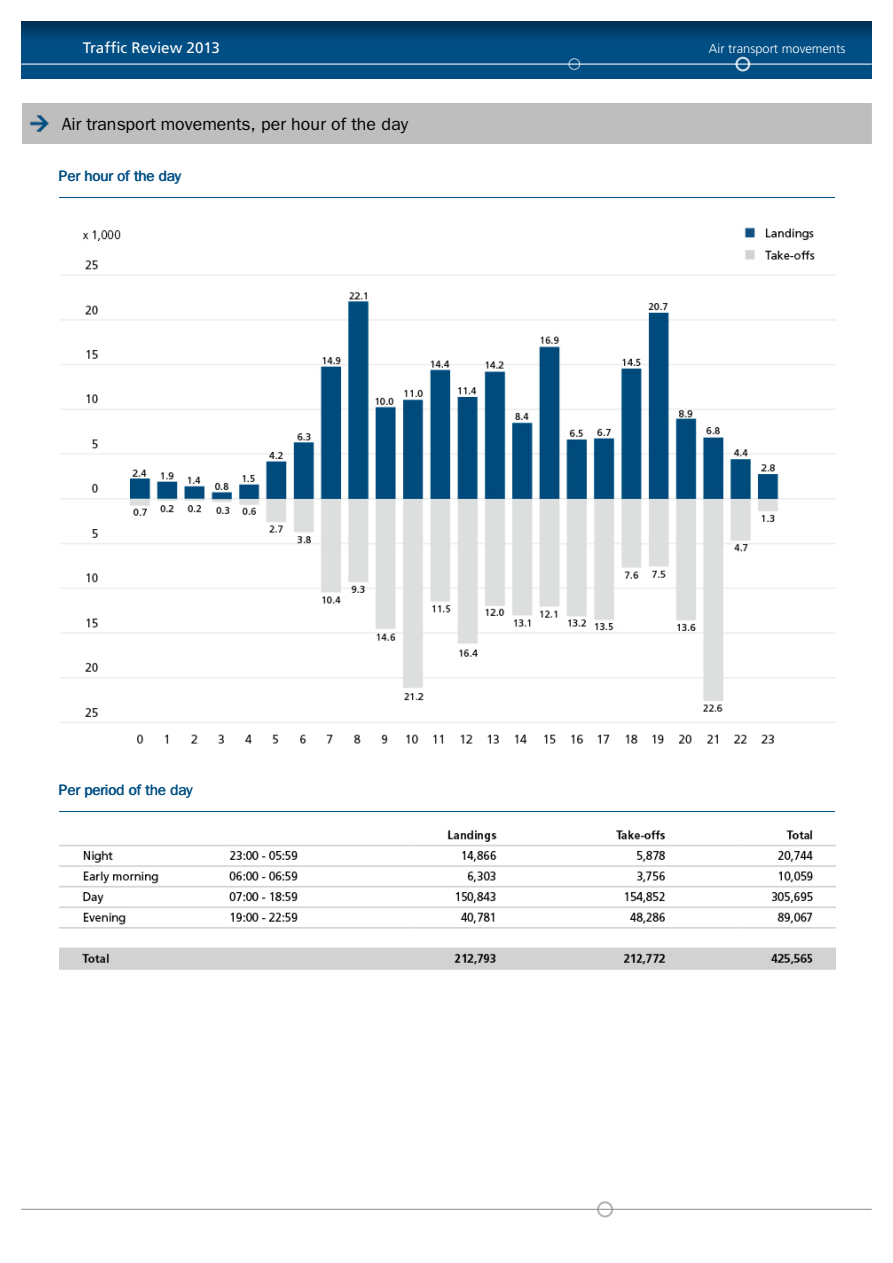
<style>
.page{position:relative;width:893px;height:1263px;background:#fff}
.page>*{position:absolute;margin:0;border:0;box-sizing:border-box;transform-origin:0 0}
.t1{font:17.7px "Wen Quan Yi Zen Hei";letter-spacing:.01em;color:#000}
.t2{font:15.3px "Frutiger";color:#fff}
.t3{font:15px "Wen Quan Yi Zen Hei";letter-spacing:-.01em;color:#004f84}
.t4{font:300 12.9px "Frutiger";color:#fff}
</style>
<div class="page">
<div style="left:22px;top:102px;width:850px;height:43px;background:#bebebe"></div>
<img style="left:30px;top:115px;width:19px;height:17px">
<hr style="left:22px;top:102px;width:850px;height:1px;background:#fff">
<hr style="left:22px;top:144px;width:850px;height:1px;background:#fff">
<img style="left:59px;top:227px;width:776px;height:517px">
<hr style="left:59px;top:197px;width:776px;height:1px;background:#004f84">
<hr style="left:59px;top:811px;width:776px;height:1px;background:#004f84">
<img style="left:59px;top:830px;width:776px;height:139px">
<div style="left:597px;top:1201px;width:16px;height:16px;border:2px solid #919291;border-radius:50%"></div>
<hr style="left:21px;top:1209px;width:851px;height:1px;background:#919291">
<svg style="left:21px;top:21px;width:851px;height:57px;background:#02497a"></svg>
<hr style="left:21px;top:64px;width:851px;height:1px;background:#fff">
<div style="left:568px;top:58px;width:12px;height:12px;border:1px solid #fff;border-radius:50%"></div>
<div style="left:735px;top:57px;width:15px;height:14px;border:2px solid #fff;border-radius:50%"></div>
<p class="t2" style="left:83px;top:38px;width:139px">Traffic Review 2013</p>
<p class="t4" style="left:709px;top:41px;width:138px">Air transport movements</p>
<p class="t1" style="left:62px;top:117px;width:348px">Air transport movements, per hour of the day</p>
<p class="t3" style="left:59px;top:171px;width:124px">Per hour of the day</p>
<p class="t3" style="left:59px;top:784px;width:135px">Per period of the day</p>
</div>
